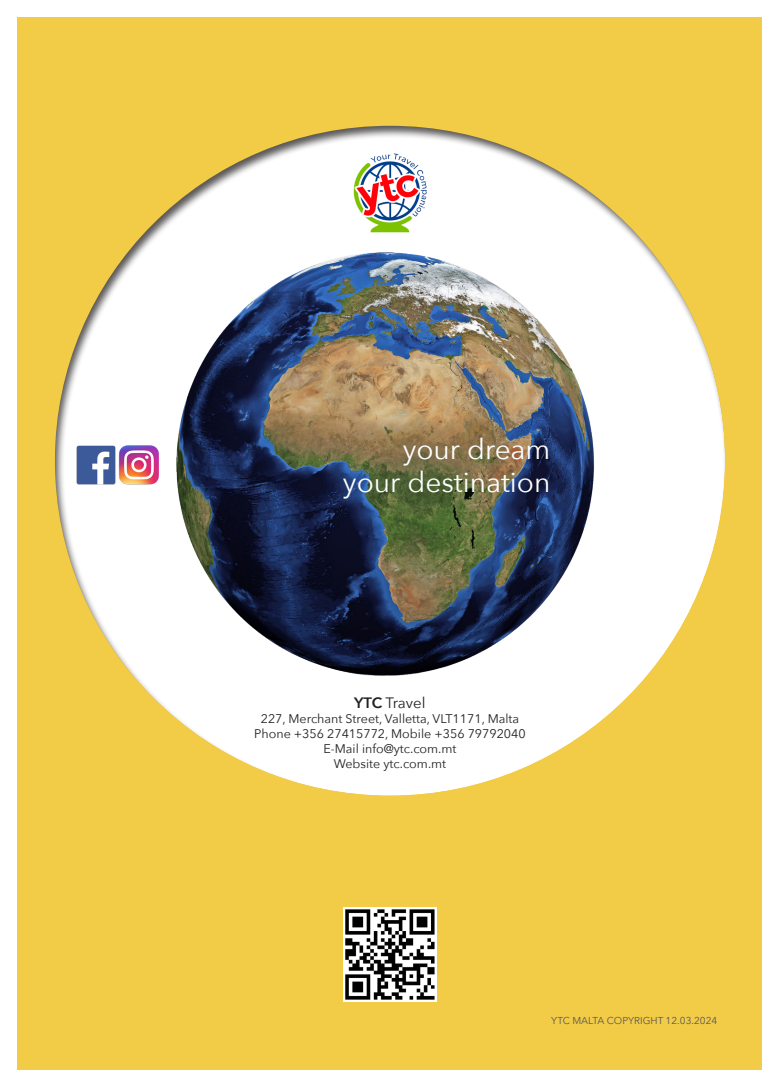
<style>
.page{position:relative;width:780px;height:1088px;background:#fff}
.page>*{position:absolute;margin:0;border:0;box-sizing:border-box;transform-origin:0 0}
.t1{font:28.12px "Avenir Next";color:#fff}
.t2{font:15px "Avenir Next";color:#231f20}
.t3{font:12.5px "Avenir Next";color:#231f20}
.t4{font:10px "Avenir Next";color:#57585a}
.s1{font-weight:600}
</style>
<div class="page">
<div style="left:18px;top:18px;width:744px;height:1052px;background:#f2cb47"></div>
<div style="left:55px;top:124px;width:671px;height:672px;background:#231f20;opacity:.75"></div>
<img style="left:146px;top:245px;width:487px;height:444px">
<img style="left:76px;top:446px;width:39px;height:38px">
<img style="left:118px;top:443px;width:43px;height:44px">
<img style="left:353px;top:152px;width:74px;height:80px">
<img style="left:344px;top:907px;width:93px;height:94px">
<p class="t1" style="left:402px;top:425px;width:149px">your dream</p>
<p class="t1" style="left:343px;top:459px;width:209px">your destination</p>
<p class="t2" style="left:354px;top:690px;width:73px"><span class="s1">YTC</span> Travel</p>
<p class="t3" style="left:261px;top:708px;width:260px">227, Merchant Street, Valletta, VLT1171, Malta</p>
<p class="t3" style="left:254px;top:723px;width:273px">Phone +356 27415772, Mobile +356 79792040</p>
<p class="t3" style="left:323px;top:738px;width:135px">E-Mail info@ytc.com.mt</p>
<p class="t3" style="left:334px;top:753px;width:114px">Website ytc.com.mt</p>
<p class="t4" style="left:551px;top:1011px;width:167px">YTC MALTA COPYRIGHT 12.03.2024</p>
</div>
